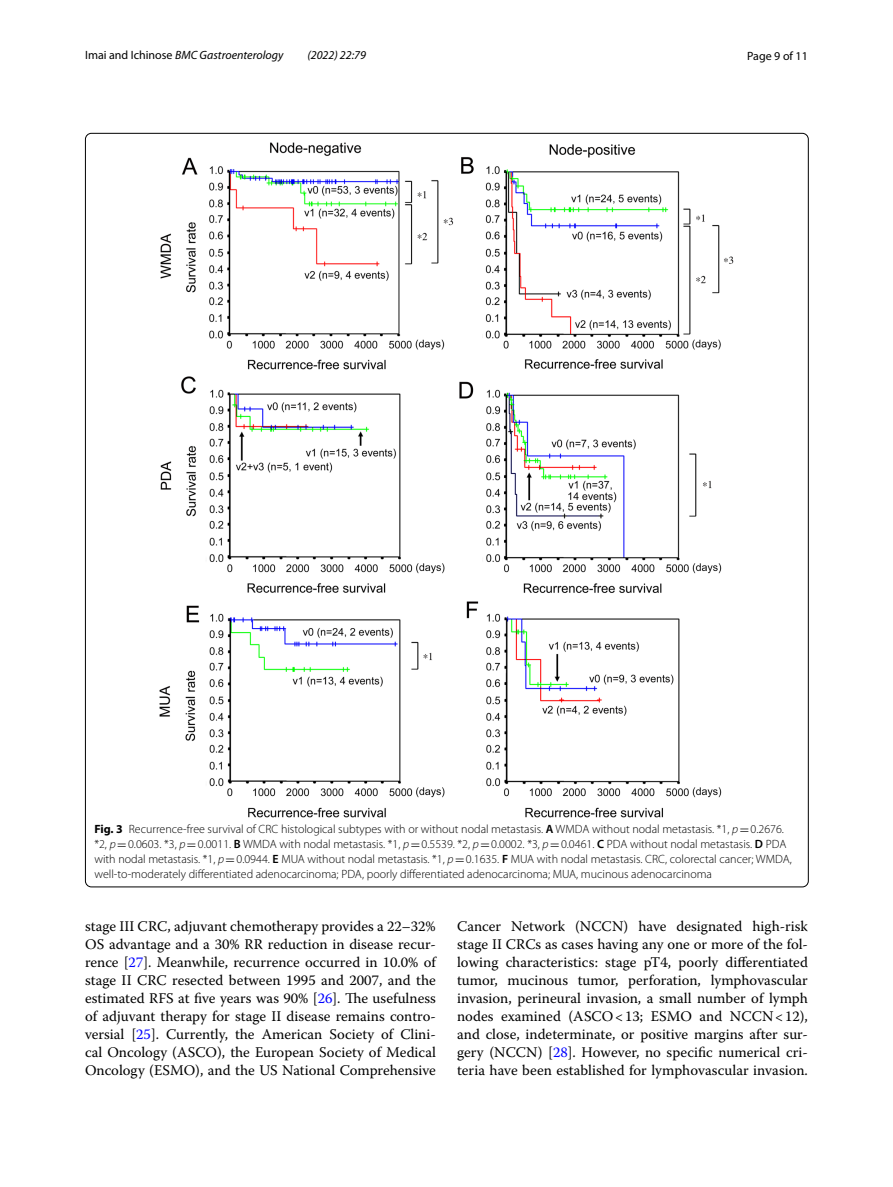
<style>
.page{position:relative;width:893px;height:1187px;background:#fff}
.page>*{position:absolute;margin:0;border:0;box-sizing:border-box;transform-origin:0 0}
.t1{font:14.7px/18px "Warnock Pro";color:#000;text-align:justify}
.t2{font:300 12px/15px "Myriad Pro";color:#000}
.t3{font:italic 12px "Myriad Pro";color:#000}
.t4{font:12px "Myriad Pro";color:#000}
.s1{font-style:normal}
.s2{font-weight:700}
.s3{font-weight:600}
.s4{font-style:italic}
.s5{font-family:"MTSY";font-weight:400}
.s6{color:#00f}
</style>
<div class="page">
<img style="left:160px;top:142px;width:574px;height:675px">
<p class="t3" style="left:85px;top:48px;width:200px"><span class="s1">Imai and Ichinose</span> BMC Gastroenterology</p>
<p class="t3" style="left:307px;top:48px;width:60px">(2022) 22:79</p>
<p class="t4" style="left:747px;top:48px;width:62px">Page 9 of 11</p>
<p class="t2" style="left:94px;top:821px;width:699px"><span class="s2">Fig. 3</span> Recurrence-free survival of CRC histological subtypes with or without nodal metastasis. <span class="s3">A</span> WMDA without nodal metastasis. *1, <span class="s4">p</span><span class="s5">=</span>0.2676. *2, <span class="s4">p</span><span class="s5">=</span>0.0603. *3, <span class="s4">p</span><span class="s5">=</span>0.0011. <span class="s3">B</span> WMDA with nodal metastasis. *1, <span class="s4">p</span><span class="s5">=</span>0.5539. *2, <span class="s4">p</span><span class="s5">=</span>0.0002. *3, <span class="s4">p</span><span class="s5">=</span>0.0461. <span class="s3">C</span> PDA without nodal metastasis. <span class="s3">D</span> PDA with nodal metastasis. *1, <span class="s4">p</span><span class="s5">=</span>0.0944. <span class="s3">E</span> MUA without nodal metastasis. *1, <span class="s4">p</span><span class="s5">=</span>0.1635. <span class="s3">F</span> MUA with nodal metastasis. CRC, colorectal cancer; WMDA, well-to-moderately differentiated adenocarcinoma; PDA, poorly differentiated adenocarcinoma; MUA, mucinous adenocarcinoma</p>
<p class="t1" style="left:85px;top:916px;width:352px">stage III CRC, adjuvant chemotherapy provides a 22–32% OS advantage and a 30% RR reduction in disease recur&shy;rence [<span class="s6">27</span>]. Meanwhile, recurrence occurred in 10.0% of stage II CRC resected between 1995 and 2007, and the estimated RFS at five years was 90% [<span class="s6">26</span>]. The usefulness of adjuvant therapy for stage II disease remains contro&shy;versial [<span class="s6">25</span>]. Currently, the American Society of Clini&shy;cal Oncology (ASCO), the European Society of Medical Oncology (ESMO), and the US National Comprehensive</p>
<p class="t1" style="left:457px;top:916px;width:352px">Cancer Network (NCCN) have designated high-risk stage II CRCs as cases having any one or more of the fol&shy;lowing characteristics: stage pT4, poorly differentiated tumor, mucinous tumor, perforation, lymphovascular invasion, perineural invasion, a small number of lymph nodes examined (ASCO&lt;13; ESMO and NCCN&lt;12), and close, indeterminate, or positive margins after sur&shy;gery (NCCN) [<span class="s6">28</span>]. However, no specific numerical cri&shy;teria have been established for lymphovascular invasion.</p>
</div>
